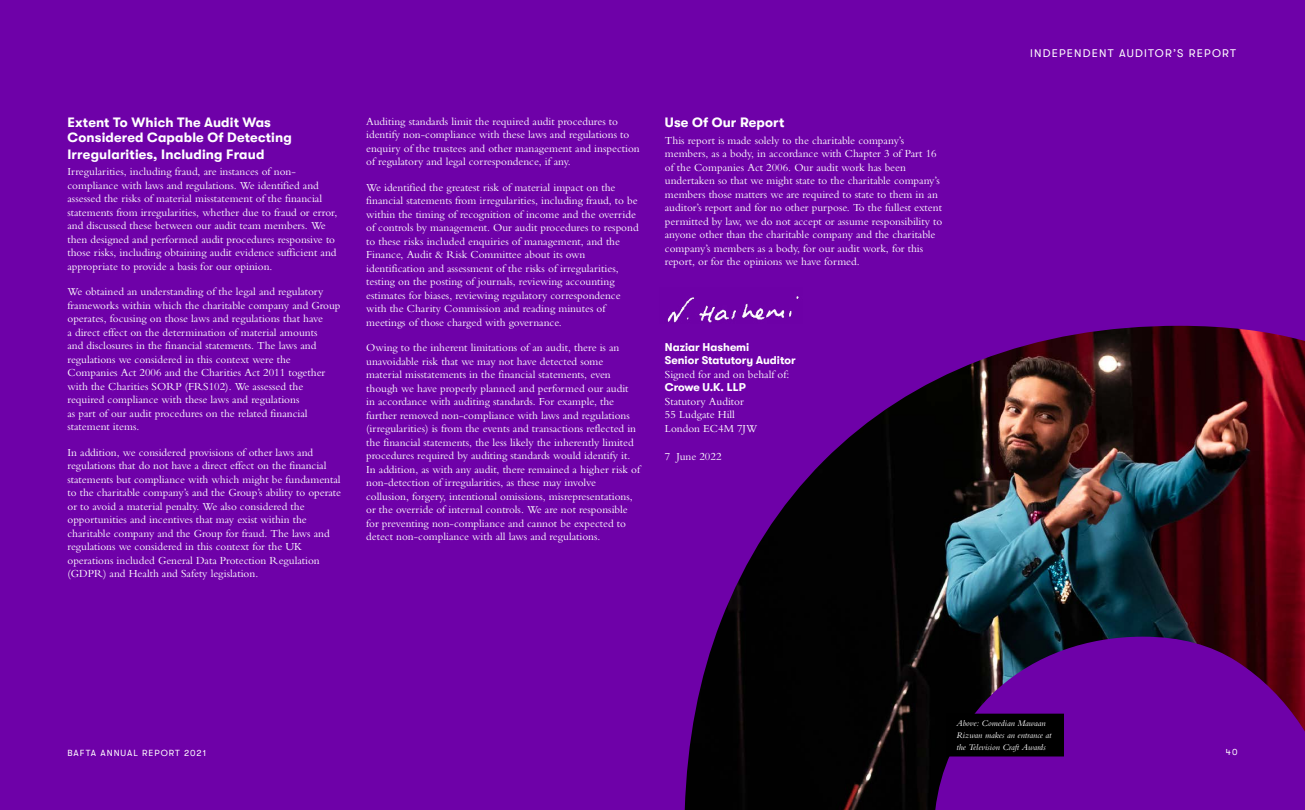
<style>
.page{position:relative;width:1305px;height:810px;background:#6e01a8}
.page>*{position:absolute;margin:0;border:0;box-sizing:border-box;transform-origin:0 0}
.t1{font:700 13.5px/15px "GT Walsheim";letter-spacing:.01em;color:#fff}
.t2{font:11.25px/13.5px "Bembo MT Std";color:#fff}
.t3{font:700 11.25px/13.5px "GT Walsheim";color:#fff}
.t4{font:11.25px "GT Walsheim";letter-spacing:.11em;color:#fff}
.t5{font:italic 9px/12px "Bembo MT Std";color:#fff}
.t6{font:9px "GT Walsheim";letter-spacing:.11em;color:#fff}
</style>
<div class="page">
<img style="left:685px;top:326px;width:620px;height:484px">
<div style="left:947px;top:714px;width:117px;height:42px;background:#000"></div>
<img style="left:667px;top:296px;width:132px;height:27px">
<p class="t1" style="left:68px;top:115px;width:226px">Extent To Which The Audit Was<br>Considered Capable Of Detecting</p>
<p class="t1" style="left:68px;top:147px;width:198px">Irregularities, Including Fraud</p>
<p class="t2" style="left:68px;top:165px;width:271px">Irregularities, including fraud, are instances of non&shy;compliance with laws and regulations. We identified and assessed the risks of material misstatement of the financial statements from irregularities, whether due to fraud or error, and discussed these between our audit team members. We then designed and performed audit procedures responsive to those risks, including obtaining audit evidence sufficient and appropriate to provide a basis for our opinion.</p>
<p class="t2" style="left:68px;top:285px;width:275px">We obtained an understanding of the legal and regulatory frameworks within which the charitable company and Group operates, focusing on those laws and regulations that have<br>a direct effect on the determination of material amounts<br>and disclosures in the financial statements. The laws and regulations we considered in this context were the Companies Act 2006 and the Charities Act 2011 together with the Charities SORP (FRS102). We assessed the required compliance with these laws and regulations<br>as part of our audit procedures on the related financial statement items.</p>
<p class="t2" style="left:68px;top:445px;width:275px">In addition, we considered provisions of other laws and regulations that do not have a direct effect on the financial statements but compliance with which might be fundamental to the charitable company’s and the Group’s ability to operate or to avoid a material penalty. We also considered the opportunities and incentives that may exist within the charitable company and the Group for fraud. The laws and regulations we considered in this context for the UK operations included General Data Protection Regulation (GDPR) and Health and Safety legislation.</p>
<p class="t2" style="left:366px;top:114px;width:275px">Auditing standards limit the required audit procedures to identify non-compliance with these laws and regulations to enquiry of the trustees and other management and inspection of regulatory and legal correspondence, if any.</p>
<p class="t2" style="left:366px;top:180px;width:274px">We identified the greatest risk of material impact on the financial statements from irregularities, including fraud, to be within the timing of recognition of income and the override of controls by management. Our audit procedures to respond to these risks included enquiries of management, and the Finance, Audit &amp; Risk Committee about its own identification and assessment of the risks of irregularities, testing on the posting of journals, reviewing accounting estimates for biases, reviewing regulatory correspondence with the Charity Commission and reading minutes of meetings of those charged with governance.</p>
<p class="t2" style="left:366px;top:341px;width:275px">Owing to the inherent limitations of an audit, there is an unavoidable risk that we may not have detected some material misstatements in the financial statements, even though we have properly planned and performed our audit in accordance with auditing standards. For example, the further removed non-compliance with laws and regulations (irregularities) is from the events and transactions reflected in the financial statements, the less likely the inherently limited procedures required by auditing standards would identify it.<br>In addition, as with any audit, there remained a higher risk of non-detection of irregularities, as these may involve collusion, forgery, intentional omissions, misrepresentations, or the override of internal controls. We are not responsible for preventing non-compliance and cannot be expected to detect non-compliance with all laws and regulations.</p>
<p class="t1" style="left:665px;top:115px;width:121px">Use Of Our Report</p>
<p class="t2" style="left:665px;top:133px;width:279px">This report is made solely to the charitable company’s members, as a body, in accordance with Chapter 3 of Part 16 of the Companies Act 2006. Our audit work has been undertaken so that we might state to the charitable company’s members those matters we are required to state to them in an auditor’s report and for no other purpose. To the fullest extent permitted by law, we do not accept or assume responsibility to anyone other than the charitable company and the charitable company’s members as a body, for our audit work, for this report, or for the opinions we have formed.</p>
<p class="t3" style="left:665px;top:340px;width:132px">Naziar Hashemi<br>Senior Statutory Auditor</p>
<p class="t2" style="left:665px;top:367px;width:126px">Signed for and on behalf of:</p>
<p class="t3" style="left:665px;top:381px;width:82px">Crowe U.K. LLP</p>
<p class="t2" style="left:665px;top:394px;width:94px">Statutory Auditor<br>55 Ludgate Hill<br>London EC4M 7JW</p>
<p class="t2" style="left:665px;top:450px;width:58px">7 June 2022</p>
<p class="t4" style="left:1030px;top:47px;width:207px">INDEPENDENT AUDITOR’S REPORT</p>
<p class="t5" style="left:956px;top:717px;width:97px">Above: Comedian Mawaan<br>Rizwan makes an entrance at the Television Craft Awards</p>
<p class="t6" style="left:68px;top:748px;width:140px">BAFTA ANNUAL REPORT 2021</p>
<p class="t6" style="left:1226px;top:747px;width:13px">40</p>
</div>
